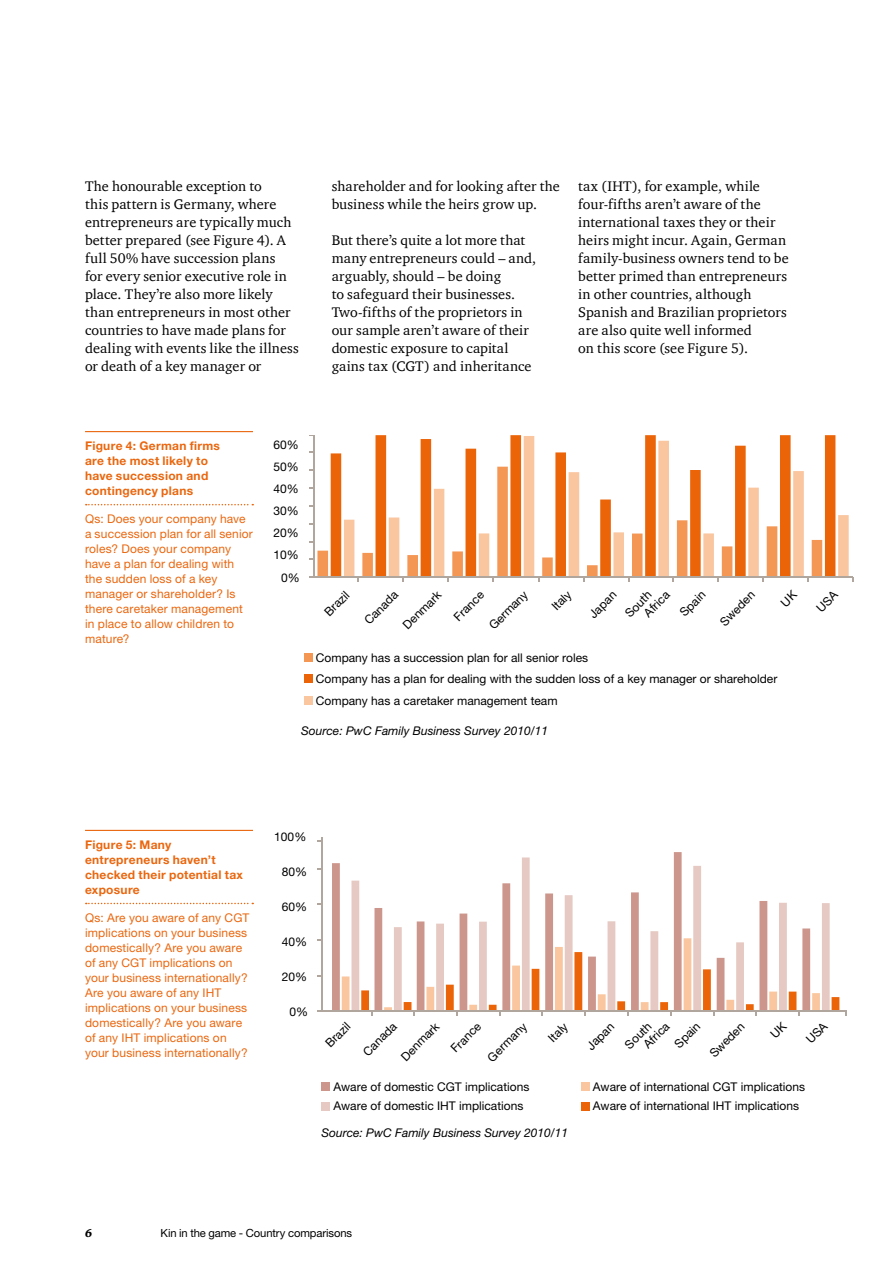
<style>
.page{position:relative;width:893px;height:1263px;background:#fff}
.page>*{position:absolute;margin:0;border:0;box-sizing:border-box;transform-origin:0 0}
.t1{font:14.25px/18px "ITC Charter Com";letter-spacing:.005em;color:#000}
.t2{font:12px/21.6px "Helvetica Neue LT Std";color:#000}
.t3{font:12px/15px "Helvetica Neue LT Std";letter-spacing:.01em;color:#ea670f}
.t4{font:700 12px/15px "Helvetica Neue LT Std";letter-spacing:.025em;color:#ea670f}
.t5{font:italic 12px "Helvetica Neue LT Std";color:#000}
.t6{font:11.25px "Helvetica Neue LT Std";letter-spacing:-.01em;color:#000}
.t7{font:italic 900 11.25px "ITC Charter Com";color:#000}
</style>
<div class="page">
<hr style="left:85px;top:431px;width:168px;height:1px;background:#ea670f">
<svg style="left:86px;top:504px;width:167px;height:1px"></svg>
<svg style="left:317px;top:467px;width:14px;height:110px"></svg>
<svg style="left:331px;top:435px;width:504px;height:142px;fill:#ec6408"></svg>
<svg style="left:344px;top:436px;width:505px;height:141px"></svg>
<hr style="left:313px;top:435px;width:1px;height:142px;background:#b0a69d">
<hr style="left:313px;top:577px;width:540px;height:1px;background:#b0a69d">
<div style="left:304px;top:653px;width:8px;height:9px;background:#f49755"></div>
<div style="left:304px;top:675px;width:8px;height:8px;background:#ec6408"></div>
<div style="left:304px;top:697px;width:8px;height:8px;background:#fac69f"></div>
<hr style="left:85px;top:830px;width:168px;height:1px;background:#ea670f">
<svg style="left:86px;top:903px;width:167px;height:1px"></svg>
<svg style="left:332px;top:852px;width:350px;height:159px"></svg>
<svg style="left:351px;top:857px;width:479px;height:81px"></svg>
<svg style="left:342px;top:938px;width:497px;height:77px"></svg>
<hr style="left:321px;top:837px;width:1px;height:174px;background:#b0a69d">
<hr style="left:322px;top:1011px;width:524px;height:1px;background:#b0a69d">
<div style="left:322px;top:1082px;width:8px;height:9px;background:#cc968c"></div>
<div style="left:581px;top:1082px;width:8px;height:9px;background:#fac69f"></div>
<div style="left:322px;top:1102px;width:8px;height:8px;background:#e5c9c2"></div>
<div style="left:581px;top:1102px;width:8px;height:8px;background:#ec6408"></div>
<p class="t1" style="left:85px;top:177px;width:215px">The honourable exception to<br>this pattern is Germany, where entrepreneurs are typically much better prepared (see Figure 4). A full 50% have succession plans<br>for every senior executive role in place. They’re also more likely than entrepreneurs in most other countries to have made plans for dealing with events like the illness or death of a key manager or</p>
<p class="t1" style="left:332px;top:177px;width:230px">shareholder and for looking after the business while the heirs grow up.</p>
<p class="t1" style="left:332px;top:231px;width:206px">But there’s quite a lot more that many entrepreneurs could – and, arguably, should – be doing<br>to safeguard their businesses.<br>Two-fifths of the proprietors in our sample aren’t aware of their domestic exposure to capital gains tax (CGT) and inheritance</p>
<p class="t1" style="left:578px;top:177px;width:212px">tax (IHT), for example, while four-fifths aren’t aware of the international taxes they or their heirs might incur. Again, German family-business owners tend to be better primed than entrepreneurs in other countries, although<br>Spanish and Brazilian proprietors are also quite well informed<br>on this score (see Figure 5).</p>
<p class="t4" style="left:85px;top:438px;width:136px">Figure 4: German firms are the most likely to have succession and contingency plans</p>
<p class="t3" style="left:85px;top:511px;width:169px">Qs: Does your company have a succession plan for all senior roles? Does your company have a plan for dealing with the sudden loss of a key manager or shareholder? Is there caretaker management in place to allow children to mature?</p>
<p class="t2" style="left:274px;top:434px;width:27px">60%</p>
<p class="t2" style="left:274px;top:456px;width:27px">50%</p>
<p class="t2" style="left:274px;top:478px;width:27px">40%</p>
<p class="t2" style="left:274px;top:500px;width:27px">30%</p>
<p class="t2" style="left:274px;top:522px;width:27px">20%</p>
<p class="t2" style="left:274px;top:544px;width:27px">10%</p>
<p class="t2" style="left:281px;top:566px;width:20px">0%</p>
<p class="t2" style="left:397px;top:619px;width:50px;rotate:-45deg">Denmark</p>
<p class="t2" style="left:448px;top:611px;width:38px;rotate:-45deg">France</p>
<p class="t2" style="left:483px;top:619px;width:50px;rotate:-45deg">Germany</p>
<p class="t2" style="left:546px;top:600px;width:23px;rotate:-45deg">Italy</p>
<p class="t2" style="left:674px;top:607px;width:32px;rotate:-45deg">Spain</p>
<p class="t2" style="left:714px;top:616px;width:45px;rotate:-45deg">Sweden</p>
<p class="t2" style="left:319px;top:606px;width:31px;rotate:-45deg">Brazil</p>
<p class="t2" style="left:601px;top:589px;width:33px;line-height:24.9px;text-indent:-26px;rotate:-45deg">Japan<br>South</p>
<p class="t2" style="left:638px;top:607px;width:32px;rotate:-45deg">Africa</p>
<p class="t2" style="left:359px;top:614px;width:43px;rotate:-45deg">Canada</p>
<p class="t2" style="left:316px;top:647px;width:463px">Company has a succession plan for all senior roles<br>Company has a plan for dealing with the sudden loss of a key manager or shareholder<br>Company has a caretaker management team</p>
<p class="t5" style="left:301px;top:724px;width:248px">Source: PwC Family Business Survey 2010/11</p>
<p class="t4" style="left:85px;top:837px;width:160px">Figure 5: Many entrepreneurs haven’t checked their potential tax exposure</p>
<p class="t3" style="left:85px;top:910px;width:166px">Qs: Are you aware of any CGT implications on your business domestically? Are you aware of any CGT implications on your business internationally?<br>Are you aware of any IHT implications on your business domestically? Are you aware of any IHT implications on your business internationally?</p>
<p class="t2" style="left:274px;top:826px;width:34px">100%</p>
<p class="t2" style="left:282px;top:861px;width:27px">80%</p>
<p class="t2" style="left:282px;top:896px;width:27px">60%</p>
<p class="t2" style="left:282px;top:931px;width:27px">40%</p>
<p class="t2" style="left:282px;top:965px;width:27px">20%</p>
<p class="t2" style="left:290px;top:1000px;width:20px">0%</p>
<p class="t2" style="left:395px;top:1051px;width:50px;rotate:-45deg">Denmark</p>
<p class="t2" style="left:445px;top:1042px;width:38px;rotate:-45deg">France</p>
<p class="t2" style="left:482px;top:1052px;width:51px;rotate:-45deg">Germany</p>
<p class="t2" style="left:542px;top:1032px;width:23px;rotate:-45deg">Italy</p>
<p class="t2" style="left:669px;top:1038px;width:32px;rotate:-45deg">Spain</p>
<p class="t2" style="left:704px;top:1047px;width:45px;rotate:-45deg">Sweden</p>
<p class="t2" style="left:320px;top:1037px;width:31px;rotate:-45deg">Brazil</p>
<p class="t2" style="left:581px;top:1040px;width:34px;rotate:-45deg">Japan</p>
<p class="t2" style="left:632px;top:1032px;width:32px;line-height:12.8px;text-indent:-14px;rotate:-45deg">South<br>Africa</p>
<p class="t2" style="left:357px;top:1046px;width:43px;rotate:-45deg">Canada</p>
<p class="t2" style="left:333px;top:1075px;width:198px">Aware of domestic CGT implications</p>
<p class="t2" style="left:593px;top:1075px;width:214px">Aware of international CGT implications</p>
<p class="t2" style="left:333px;top:1095px;width:192px">Aware of domestic IHT implications</p>
<p class="t2" style="left:593px;top:1095px;width:208px">Aware of international IHT implications</p>
<p class="t5" style="left:321px;top:1126px;width:248px">Source: PwC Family Business Survey 2010/11</p>
<p class="t7" style="left:85px;top:1226px;width:9px">6</p>
<p class="t6" style="left:161px;top:1226px;width:193px">Kin in the game - Country comparisons</p>
</div>
